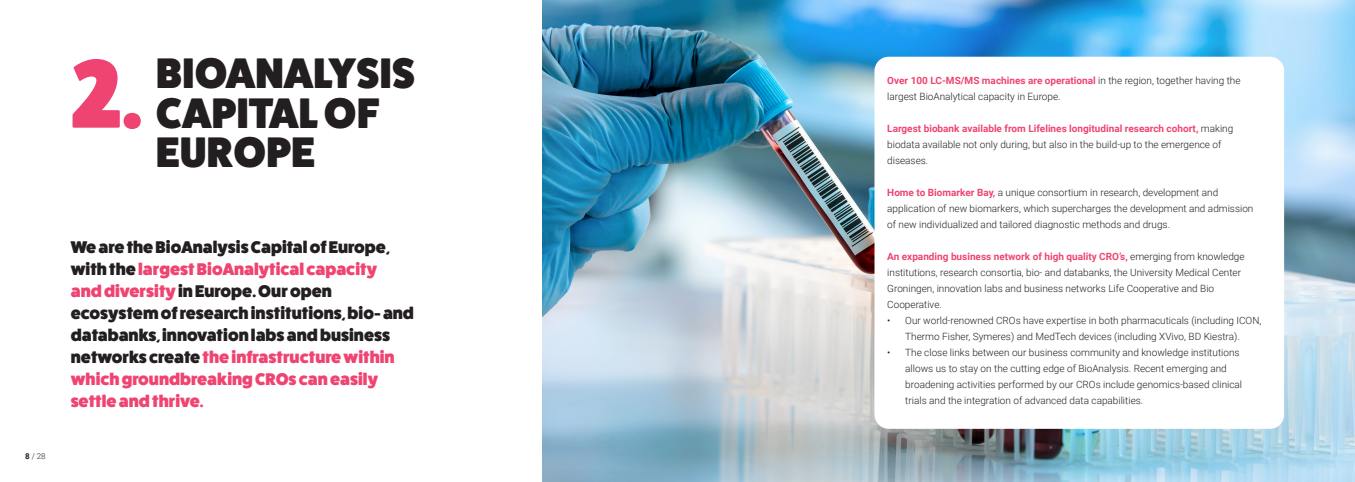
<style>
.page{position:relative;width:1355px;height:482px;background:#fff}
.page>*{position:absolute;margin:0;border:0;box-sizing:border-box;transform-origin:0 0}
.t1{font:800 97.5px "Fat Frank";color:#ef4471}
.t2{font:800 42.9px/39.8px "Fat Frank";letter-spacing:.01em;color:#231f20}
.t3{font:800 17px/22px "Fat Frank";color:#231f20}
.t4{font:300 10px/16px "Roboto";color:#231f20}
.t5{font:300 8px "Roboto";color:#231f20}
.s1{font-weight:700}
.s2{color:#ef4471}
.s3{font-weight:700;color:#ef4471}
</style>
<div class="page">
<img style="left:542px;top:0;width:813px;height:482px">
<div style="left:874px;top:57px;width:410px;height:372px;background:#fff;border-radius:14px"></div>
<p class="t1" style="left:71px;top:39px;width:74px">2.</p>
<p class="t2" style="left:156px;top:53px;width:260px">BIOANALYSIS<br>CAPITAL OF<br>EUROPE</p>
<p class="t5" style="left:25px;top:451px;width:22px"><span class="s1">8</span> / 28</p>
<p class="t3" style="left:71px;top:237px;width:320px">We are the BioAnalysis Capital of Europe, with the <span class="s2">largest BioAnalytical capacity</span></p>
<p class="t3" style="left:71px;top:281px;width:345px"><span class="s2">and diversity</span> in Europe. Our open ecosystem of research institutions, bio- and databanks, innovation labs and business networks create <span class="s2">the infrastructure within which groundbreaking CROs can easily settle and thrive.</span></p>
<p class="t4" style="left:887px;top:72px;width:355px"><span class="s3">Over 100 LC-MS/MS machines are operational</span> in the region, together having the largest BioAnalytical capacity in Europe.</p>
<p class="t4" style="left:887px;top:120px;width:348px"><span class="s3">Largest biobank available from Lifelines longitudinal research cohort,</span> making biodata available not only during, but also in the build-up to the emergence of diseases.</p>
<p class="t4" style="left:887px;top:184px;width:368px"><span class="s3">Home to Biomarker Bay,</span> a unique consortium in research, development and application of new biomarkers, which supercharges the development and admission of new individualized and tailored diagnostic methods and drugs.</p>
<p class="t4" style="left:887px;top:248px;width:359px"><span class="s3">An expanding business network of high quality CRO’s,</span> emerging from knowledge institutions, research consortia, bio- and databanks, the University Medical Center Groningen, innovation labs and business networks Life Cooperative and Bio Cooperative.</p>
<p class="t4" style="left:887px;top:312px;width:376px;text-align:center">• Our world-renowned CROs have expertise in both pharmacuticals (including ICON,<br>Thermo Fisher, Symeres) and MedTech devices (including XVivo, BD Kiestra).</p>
<p class="t4" style="left:905px;top:344px;width:338px;text-indent:-18px">• The close links between our business community and knowledge institutions allows us to stay on the cutting edge of BioAnalysis. Recent emerging and broadening activities performed by our CROs include genomics-based clinical trials and the integration of advanced data capabilities.</p>
</div>
